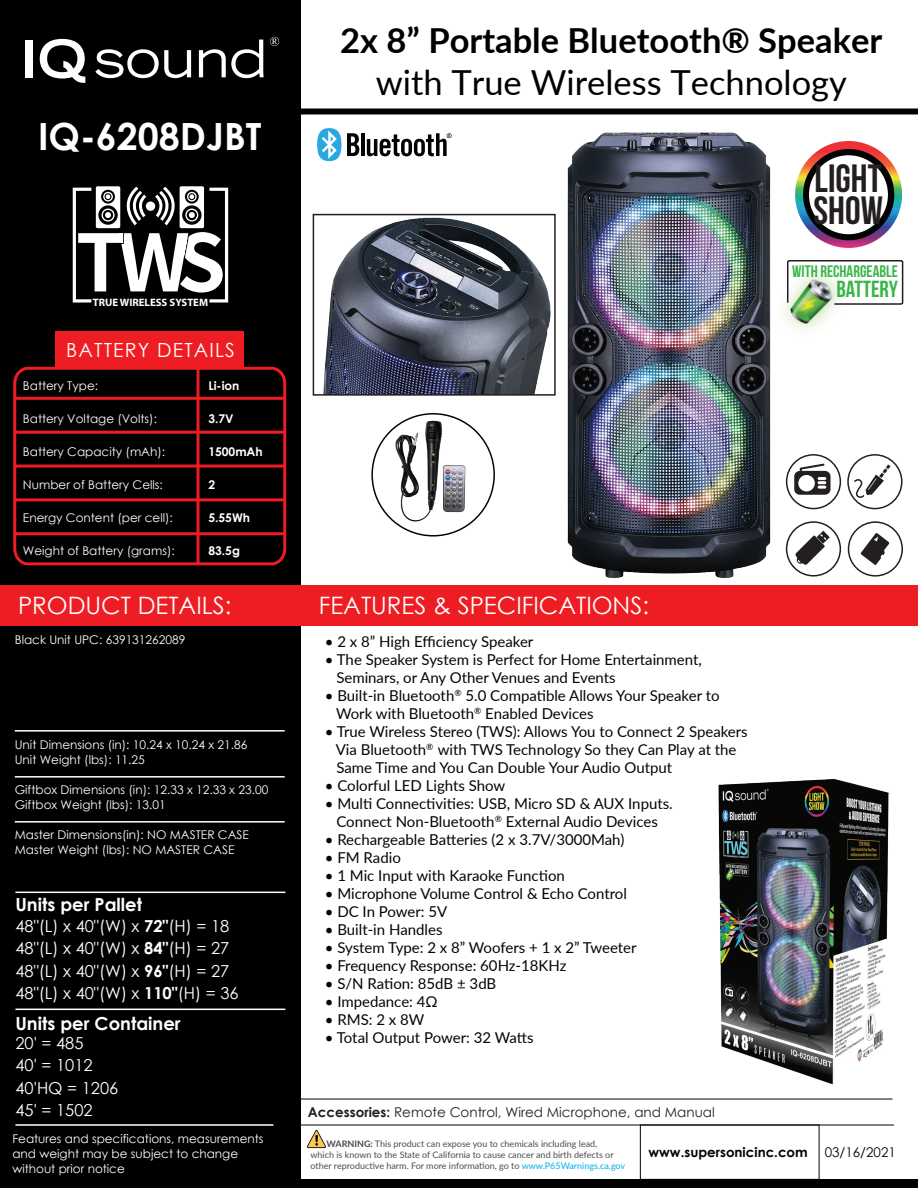
<style>
.page{position:relative;width:918px;height:1188px;background:#fff}
.page>*{position:absolute;margin:0;border:0;box-sizing:border-box;transform-origin:0 0}
.t1{font:39.45px/31.7px "Bebas Neue";color:#231f20}
.t2{font:700 37.5px "Century Gothic";color:#fff}
.t3{font:700 34.5px "Lato";color:#000}
.t4{font:34.5px "Lato";color:#000}
.t5{font:24px "Century Gothic";color:#fff}
.t6{font:23.25px "Bebas Neue";color:#3ab54a}
.t7{font:19.5px "Century Gothic";letter-spacing:.06em;color:#fff}
.t8{font:700 18px "Century Gothic";color:#fff}
.t9{font:16.65px "Bebas Neue";color:#3ab54a}
.t10{font:16.5px/22.4px "Century Gothic";color:#fff}
.t11{font:15px/18px "Lato";color:#040503}
.t12{font:13.5px "Century Gothic";color:#231f20}
.t13{font:700 13.35px "Century Gothic";color:#040503}
.t14{font:13.35px "Century Gothic";color:#040503}
.t15{font:12px/15px "Century Gothic";color:#fff}
.t16{font:700 12px "Century Gothic";color:#fff}
.t17{font:700 10.8px "Myriad Pro";color:#fff}
.t18{font:9px/10.8px "Lato";color:#4c4c4c}
.s1{font-weight:700}
.s2{color:#00aeef}
</style>
<div class="page">
<div style="left:0;top:0;width:301px;height:1188px;background:#000"></div>
<hr style="left:299px;top:1125px;width:595px;height:1px;background:#040503">
<div style="left:0;top:1179px;width:918px;height:9px;background:#000"></div>
<div style="left:0;top:585px;width:918px;height:41px;background:#ee1d23"></div>
<hr style="left:15px;top:730px;width:270px;height:2px;background:#fff">
<div style="left:299px;top:109px;width:619px;height:6px;background:#000"></div>
<hr style="left:15px;top:1124px;width:258px;height:2px;background:#fff">
<hr style="left:15px;top:776px;width:270px;height:2px;background:#fff">
<hr style="left:15px;top:821px;width:270px;height:2px;background:#fff">
<hr style="left:300px;top:1099px;width:592px;height:1px;background:#040503">
<hr style="left:15px;top:892px;width:270px;height:1px;background:#fff">
<hr style="left:15px;top:1009px;width:270px;height:1px;background:#fff">
<div style="left:55px;top:332px;width:189px;height:36px;background:#ee1d23"></div>
<svg style="left:13px;top:366px;width:274px;height:200px"></svg>
<hr style="left:197px;top:368px;width:3px;height:196px;background:#ee1d23">
<img style="left:307px;top:1129px;width:19px;height:20px">
<div style="left:640px;top:1125px;width:179px;height:55px;border:1px solid #040503"></div>
<svg style="left:95px;top:49px;width:96px;height:29px"></svg>
<svg style="left:199px;top:40px;width:65px;height:38px"></svg>
<div style="left:25px;top:40px;width:8px;height:38px;background:#fff"></div>
<svg style="left:40px;top:39px;width:45px;height:44px"></svg>
<svg style="left:270px;top:37px;width:9px;height:9px"></svg>
<svg style="left:347px;top:133px;width:12px;height:23px"></svg>
<hr style="left:361px;top:133px;width:3px;height:23px;background:#030303">
<svg style="left:367px;top:133px;width:85px;height:23px"></svg>
<svg style="left:317px;top:128px;width:24px;height:33px"></svg>
<svg style="left:73px;top:186px;width:155px;height:117px"></svg>
<img style="left:555px;top:132px;width:235px;height:446px">
<svg style="left:795px;top:141px;width:107px;height:107px"></svg>
<svg style="left:853px;top:464px;width:38px;height:36px"></svg>
<div style="left:847px;top:454px;width:56px;height:55px;border:2px solid #231f20;border-radius:50%"></div>
<svg style="left:795px;top:531px;width:35px;height:34px"></svg>
<div style="left:786px;top:521px;width:55px;height:56px;border:2px solid #231f20;border-radius:50%"></div>
<svg style="left:794px;top:464px;width:37px;height:31px"></svg>
<div style="left:786px;top:454px;width:55px;height:55px;border:2px solid #231f20;border-radius:50%"></div>
<div style="left:848px;top:521px;width:55px;height:56px;border:2px solid #231f20;border-radius:50%"></div>
<svg style="left:860px;top:533px;width:30px;height:32px"></svg>
<img style="left:768px;top:257px;width:47px;height:90px">
<img style="left:785px;top:274px;width:52px;height:54px">
<svg style="left:786px;top:259px;width:118px;height:47px"></svg>
<img style="left:461px;top:465px;width:5px;height:47px">
<img style="left:384px;top:414px;width:77px;height:115px">
<div style="left:371px;top:413px;width:124px;height:124px;border:2px solid #040503;border-radius:50%"></div>
<img style="left:320px;top:213px;width:235px;height:180px">
<div style="left:313px;top:214px;width:243px;height:182px;border:2px solid #231f20"></div>
<img style="left:718px;top:779px;width:171px;height:306px">
<h2 class="t2" style="left:38px;top:108px;width:225px">IQ-6208DJBT</h2>
<p class="t17" style="left:93px;top:295px;width:117px">TRUE WIRELESS SYSTEM</p>
<h3 class="t7" style="left:66px;top:336px;width:170px">BATTERY DETAILS</h3>
<p class="t15" style="left:23px;top:378px;width:77px">Battery Type:</p>
<p class="t15" style="left:23px;top:411px;width:136px">Battery Voltage (Volts):</p>
<p class="t15" style="left:23px;top:444px;width:144px">Battery Capacity (mAh):</p>
<p class="t15" style="left:23px;top:477px;width:142px">Number of Battery Cells:</p>
<p class="t15" style="left:23px;top:510px;width:151px">Energy Content (per cell):</p>
<p class="t15" style="left:23px;top:543px;width:153px">Weight of Battery (grams):</p>
<p class="t16" style="left:208px;top:376px;width:32px">Li-ion</p>
<p class="t16" style="left:208px;top:409px;width:27px">3.7V</p>
<p class="t16" style="left:208px;top:442px;width:56px">1500mAh</p>
<p class="t16" style="left:208px;top:475px;width:8px">2</p>
<p class="t16" style="left:208px;top:508px;width:43px">5.55Wh</p>
<p class="t16" style="left:208px;top:541px;width:33px">83.5g</p>
<h3 class="t5" style="left:18px;top:589px;width:215px">PRODUCT DETAILS:</h3>
<p class="t15" style="left:15px;top:632px;width:172px">Black Unit UPC: 639131262089</p>
<p class="t15" style="left:15px;top:737px;width:234px">Unit Dimensions (in): 10.24 x 10.24 x 21.86<br>Unit Weight (lbs): 11.25</p>
<p class="t15" style="left:15px;top:782px;width:255px">Giftbox Dimensions (in): 12.33 x 12.33 x 23.00<br>Giftbox Weight (lbs): 13.01</p>
<p class="t15" style="left:15px;top:827px;width:236px">Master Dimensions(in): NO MASTER CASE<br>Master Weight (lbs): NO MASTER CASE</p>
<p class="t8" style="left:15px;top:891px;width:128px">Units per Pallet</p>
<p class="t10" style="left:15px;top:915px;width:225px">48"(L) x 40"(W) x <span class="s1">72"</span>(H) = 18<br>48"(L) x 40"(W) x <span class="s1">84"</span>(H) = 27<br>48"(L) x 40"(W) x <span class="s1">96"</span>(H) = 27<br>48"(L) x 40"(W) x <span class="s1">110"</span>(H) = 36</p>
<p class="t8" style="left:15px;top:1010px;width:167px">Units per Container</p>
<p class="t10" style="left:15px;top:1032px;width:104px">20' = 485<br>40' = 1012<br>40'HQ = 1206<br>45' = 1502</p>
<p class="t15" style="left:12px;top:1131px;width:253px">Features and specifications, measurements and weight may be subject to change without prior notice</p>
<h3 class="t3" style="left:340px;top:15px;width:544px">2x 8” Portable Bluetooth® Speaker</h3>
<h3 class="t4" style="left:376px;top:57px;width:473px">with True Wireless Technology</h3>
<h1 class="t1" style="left:814px;top:163px;width:71px">LIGHT<br>SHOW</h1>
<p class="t9" style="left:792px;top:262px;width:107px">WITH RECHARGEABLE</p>
<h3 class="t6" style="left:836px;top:276px;width:63px">BATTERY</h3>
<h3 class="t5" style="left:319px;top:589px;width:332px">FEATURES &amp; SPECIFICATIONS:</h3>
<p class="t11" style="left:325px;top:632px;width:210px">• 2 x 8” High Efficiency Speaker</p>
<p class="t11" style="left:336px;top:650px;width:367px;text-indent:-12px">• The Speaker System is Perfect for Home Entertainment,<br>Seminars, or Any Other Venues and Events</p>
<p class="t11" style="left:336px;top:686px;width:385px;text-indent:-11px">• Built-in Bluetooth<sup>®</sup> 5.0 Compatible Allows Your Speaker to<br>Work with Bluetooth<sup>®</sup> Enabled Devices</p>
<p class="t11" style="left:336px;top:722px;width:414px;text-indent:-11px">• True Wireless Stereo (TWS): Allows You to Connect 2 Speakers<br>Via Bluetooth<sup>®</sup> with TWS Technology So they Can Play at the<br>Same Time and You Can Double Your Audio Output</p>
<p class="t11" style="left:325px;top:776px;width:182px">• Colorful LED Lights Show</p>
<p class="t11" style="left:325px;top:794px;width:350px;text-align:center">• Multi Connectivities: USB, Micro SD &amp; AUX Inputs.<br>Connect Non-Bluetooth<sup>®</sup> External Audio Devices</p>
<p class="t11" style="left:325px;top:830px;width:301px">• Rechargeable Batteries (2 x 3.7V/3000Mah)</p>
<p class="t11" style="left:325px;top:848px;width:78px">• FM Radio</p>
<p class="t11" style="left:325px;top:866px;width:242px">• 1 Mic Input with Karaoke Function</p>
<p class="t11" style="left:325px;top:884px;width:304px">• Microphone Volume Control &amp; Echo Control</p>
<p class="t11" style="left:325px;top:902px;width:124px">• DC In Power: 5V</p>
<p class="t11" style="left:325px;top:920px;width:119px">• Built-in Handles</p>
<p class="t11" style="left:325px;top:938px;width:313px">• System Type: 2 x 8” Woofers + 1 x 2” Tweeter</p>
<p class="t11" style="left:325px;top:956px;width:243px">• Frequency Response: 60Hz-18KHz</p>
<p class="t11" style="left:325px;top:974px;width:173px">• S/N Ration: 85dB ± 3dB</p>
<p class="t11" style="left:325px;top:992px;width:114px">• Impedance: 4Ω</p>
<p class="t11" style="left:325px;top:1010px;width:101px">• RMS: 2 x 8W</p>
<p class="t11" style="left:325px;top:1028px;width:210px">• Total Output Power: 32 Watts</p>
<p class="t12" style="left:308px;top:1103px;width:408px"><span class="s1">Accessories:</span> Remote Control, Wired Microphone, and Manual</p>
<p class="t18" style="left:311px;top:1138px;width:316px;text-indent:16px"><span class="s1">WARNING:</span> This product can expose you to chemicals including lead,<br>which is known to the State of California to cause cancer and birth defects or other reproductive harm. For more information, go to <span class="s2">www.P65Warnings.ca.gov</span></p>
<p class="t13" style="left:648px;top:1142px;width:161px">www.supersonicinc.com</p>
<p class="t14" style="left:825px;top:1143px;width:73px">03/16/2021</p>
</div>
